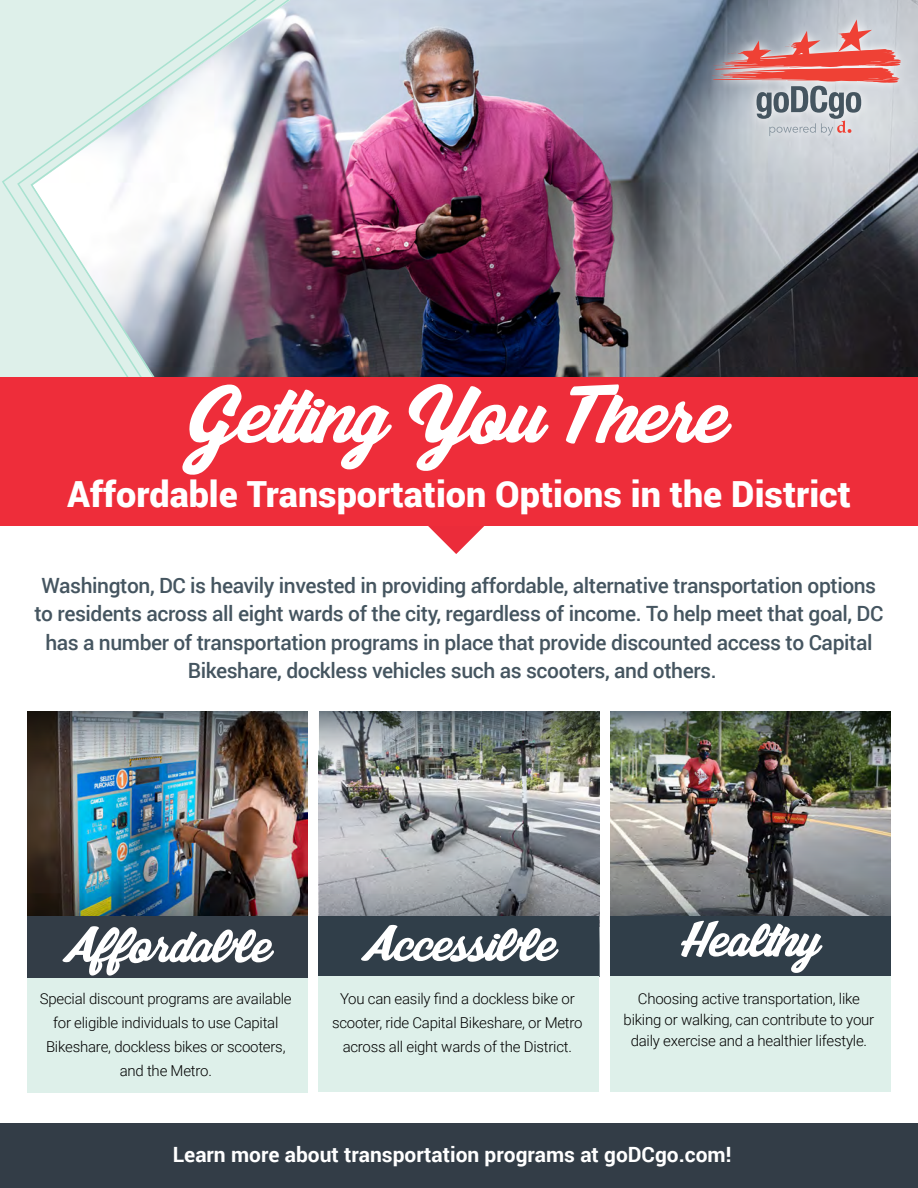
<style>
.page{position:relative;width:918px;height:1188px;background:#fff}
.page>*{position:absolute;margin:0;border:0;box-sizing:border-box;transform-origin:0 0}
.t1{font:82.5px "Sunset Clouds Personal Use";color:#fff}
.t2{font:51px "Sunset Clouds Personal Use";color:#fff}
.t3{font:900 36px "Roboto";color:#fff}
.t4{font:500 21px "Roboto";letter-spacing:-.02em;color:#455560}
.t5{font:700 21px "Roboto";color:#fff}
.t6{font:300 15px/24px "Roboto";letter-spacing:-.015em;color:#000;text-align:center}
</style>
<div class="page">
<div style="left:0;top:1123px;width:918px;height:65px;background:#333d47"></div>
<div style="left:27px;top:977px;width:281px;height:116px;background:#def0ea"></div>
<img style="left:27px;top:711px;width:281px;height:206px">
<img style="left:319px;top:711px;width:280px;height:206px">
<img style="left:610px;top:711px;width:281px;height:266px">
<div style="left:27px;top:917px;width:281px;height:61px;background:#333d47"></div>
<div style="left:318px;top:917px;width:281px;height:60px;background:#303e49"></div>
<div style="left:610px;top:917px;width:280px;height:60px;background:#303e49"></div>
<div style="left:319px;top:977px;width:280px;height:115px;background:#def0ea"></div>
<div style="left:610px;top:977px;width:281px;height:115px;background:#def0ea"></div>
<div style="left:1px;top:0;width:28px;height:377px;background:#def0ea"></div>
<svg style="left:427px;top:525px;width:58px;height:29px"></svg>
<img style="left:494px;top:0;width:424px;height:377px">
<img style="left:29px;top:0;width:465px;height:377px">
<div style="left:0;top:377px;width:918px;height:148px;background:#ee2d3a"></div>
<svg style="left:705px;top:11px;width:204px;height:133px;background:#adb5be"></svg>
<svg style="left:713px;top:19px;width:188px;height:117px;background:#c1a1a5"></svg>
<h1 class="t1" style="left:188px;top:383px;width:543px">Getting You There</h1>
<h3 class="t3" style="left:67px;top:469px;width:785px">Affordable Transportation Options in the District</h3>
<h3 class="t4" style="left:41px;top:570px;width:836px">Washington, DC is heavily invested in providing affordable, alternative transportation options</h3>
<h3 class="t4" style="left:34px;top:599px;width:851px">to residents across all eight wards of the city, regardless of income. To help meet that goal, DC</h3>
<h3 class="t4" style="left:45px;top:627px;width:829px">has a number of transportation programs in place that provide discounted access to Capital</h3>
<h3 class="t4" style="left:188px;top:656px;width:530px">Bikeshare, dockless vehicles such as scooters, and others.</h3>
<h2 class="t2" style="left:62px;top:925px;width:212px">Affordable</h2>
<h2 class="t2" style="left:361px;top:924px;width:198px">Accessible</h2>
<h2 class="t2" style="left:679px;top:919px;width:144px">Healthy</h2>
<p class="t6" style="left:40px;top:986px;width:253px">Special discount programs are available for eligible individuals to use Capital Bikeshare, dockless bikes or scooters, and the Metro.</p>
<p class="t6" style="left:332px;top:986px;width:252px">You can easily find a dockless bike or scooter, ride Capital Bikeshare, or Metro across all eight wards of the District.</p>
<p class="t6" style="left:624px;top:987px;width:252px;line-height:21px">Choosing active transportation, like biking or walking, can contribute to your daily exercise and a healthier lifestyle.</p>
<h3 class="t5" style="left:173px;top:1139px;width:560px">Learn more about transportation programs at goDCgo.com!</h3>
</div>
